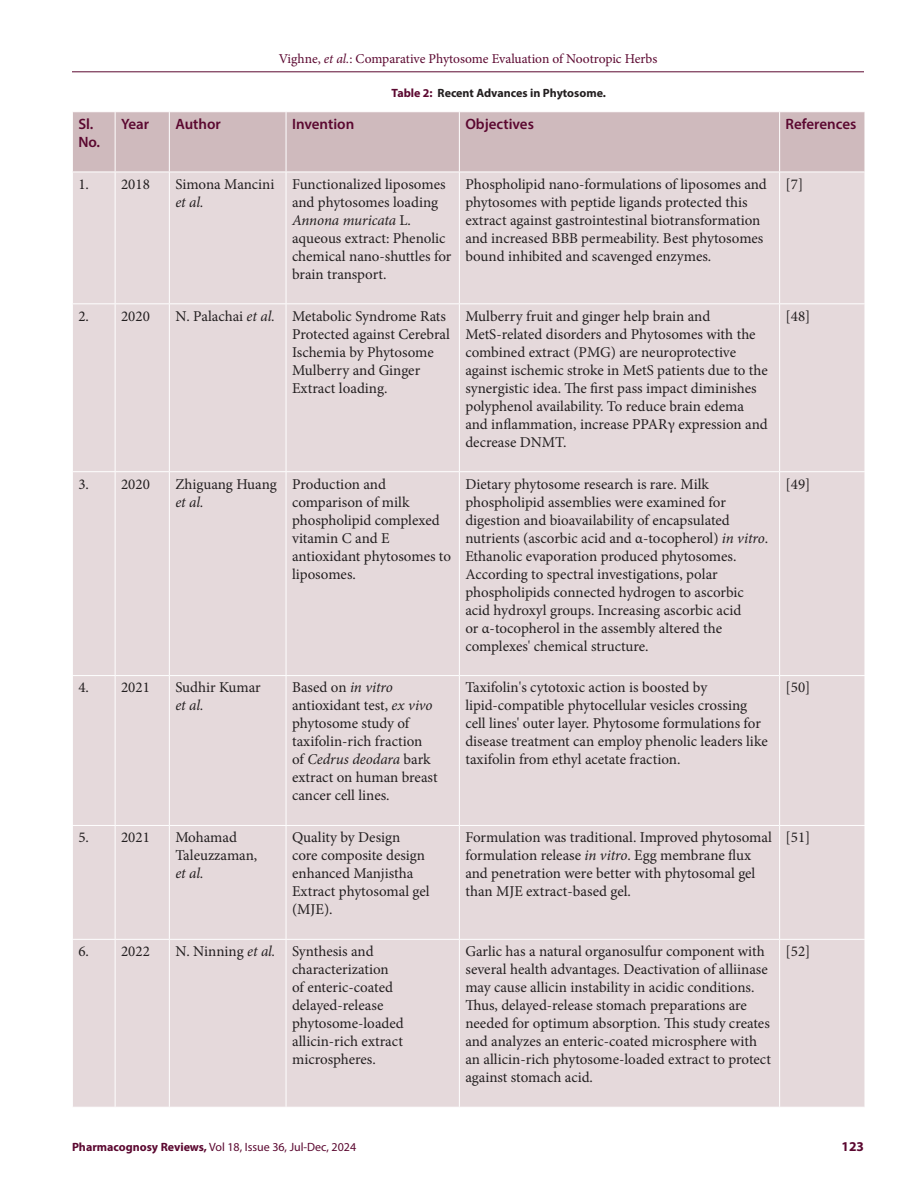
<style>
.page{position:relative;width:918px;height:1188px;background:#fff}
.page>*{position:absolute;margin:0;border:0;box-sizing:border-box;transform-origin:0 0}
.Table_Body{font:15px/18px "Minion Pro";color:#231f20}
.Table_Header{font:600 15px/18px "Myriad Pro";color:#5b0830}
.t1{font:13.5px "Minion Pro";letter-spacing:-.005em;color:#5b0830}
.t2{font:700 13.5px "Myriad Pro";color:#5b0830}
.t3{font:12px "Myriad Pro";color:#5b0830}
.Table_Caption{font:700 12px "Myriad Pro";color:#231f20}
.s1{font-style:italic}
.s2{color:#5b0830}
.s3{font-weight:700}
</style>
<div class="page">
<hr style="left:72px;top:72px;width:792px;height:1px;background:#5b0830">
<div style="left:73px;top:112px;width:792px;height:60px;background:#cfbabd"></div>
<div style="left:73px;top:173px;width:792px;height:934px;background:#e5d9db"></div>
<hr style="left:115px;top:112px;width:1px;height:60px;background:#fff">
<hr style="left:169px;top:112px;width:1px;height:60px;background:#fff">
<hr style="left:286px;top:112px;width:1px;height:60px;background:#fff">
<hr style="left:459px;top:112px;width:1px;height:60px;background:#fff">
<hr style="left:779px;top:112px;width:1px;height:60px;background:#fff">
<hr style="left:115px;top:172px;width:1px;height:131px;background:#fff">
<hr style="left:169px;top:172px;width:1px;height:131px;background:#fff">
<hr style="left:286px;top:172px;width:1px;height:131px;background:#fff">
<hr style="left:459px;top:172px;width:1px;height:131px;background:#fff">
<hr style="left:779px;top:172px;width:1px;height:131px;background:#fff">
<hr style="left:72px;top:303px;width:43px;height:1px;background:#fff">
<hr style="left:115px;top:303px;width:54px;height:1px;background:#fff">
<hr style="left:115px;top:304px;width:1px;height:167px;background:#fff">
<hr style="left:169px;top:303px;width:117px;height:1px;background:#fff">
<hr style="left:169px;top:304px;width:1px;height:167px;background:#fff">
<hr style="left:286px;top:303px;width:173px;height:1px;background:#fff">
<hr style="left:286px;top:304px;width:1px;height:167px;background:#fff">
<hr style="left:459px;top:303px;width:321px;height:1px;background:#fff">
<hr style="left:459px;top:304px;width:1px;height:167px;background:#fff">
<hr style="left:780px;top:303px;width:85px;height:1px;background:#fff">
<hr style="left:779px;top:304px;width:1px;height:167px;background:#fff">
<hr style="left:72px;top:471px;width:43px;height:1px;background:#fff">
<hr style="left:115px;top:471px;width:54px;height:1px;background:#fff">
<hr style="left:115px;top:472px;width:1px;height:203px;background:#fff">
<hr style="left:169px;top:471px;width:117px;height:1px;background:#fff">
<hr style="left:169px;top:472px;width:1px;height:203px;background:#fff">
<hr style="left:286px;top:471px;width:173px;height:1px;background:#fff">
<hr style="left:286px;top:472px;width:1px;height:203px;background:#fff">
<hr style="left:459px;top:471px;width:321px;height:1px;background:#fff">
<hr style="left:459px;top:472px;width:1px;height:203px;background:#fff">
<hr style="left:780px;top:471px;width:85px;height:1px;background:#fff">
<hr style="left:779px;top:472px;width:1px;height:203px;background:#fff">
<hr style="left:72px;top:675px;width:43px;height:1px;background:#fff">
<hr style="left:115px;top:675px;width:54px;height:1px;background:#fff">
<hr style="left:115px;top:676px;width:1px;height:149px;background:#fff">
<hr style="left:169px;top:675px;width:117px;height:1px;background:#fff">
<hr style="left:169px;top:676px;width:1px;height:149px;background:#fff">
<hr style="left:286px;top:675px;width:173px;height:1px;background:#fff">
<hr style="left:286px;top:676px;width:1px;height:149px;background:#fff">
<hr style="left:459px;top:675px;width:321px;height:1px;background:#fff">
<hr style="left:459px;top:676px;width:1px;height:149px;background:#fff">
<hr style="left:780px;top:675px;width:85px;height:1px;background:#fff">
<hr style="left:779px;top:676px;width:1px;height:149px;background:#fff">
<hr style="left:72px;top:825px;width:43px;height:1px;background:#fff">
<hr style="left:115px;top:825px;width:54px;height:1px;background:#fff">
<hr style="left:115px;top:826px;width:1px;height:113px;background:#fff">
<hr style="left:169px;top:825px;width:117px;height:1px;background:#fff">
<hr style="left:169px;top:826px;width:1px;height:113px;background:#fff">
<hr style="left:286px;top:825px;width:173px;height:1px;background:#fff">
<hr style="left:286px;top:826px;width:1px;height:113px;background:#fff">
<hr style="left:459px;top:825px;width:321px;height:1px;background:#fff">
<hr style="left:459px;top:826px;width:1px;height:113px;background:#fff">
<hr style="left:780px;top:825px;width:85px;height:1px;background:#fff">
<hr style="left:779px;top:826px;width:1px;height:113px;background:#fff">
<hr style="left:72px;top:939px;width:43px;height:1px;background:#fff">
<hr style="left:115px;top:939px;width:54px;height:1px;background:#fff">
<hr style="left:115px;top:940px;width:1px;height:167px;background:#fff">
<hr style="left:169px;top:939px;width:117px;height:1px;background:#fff">
<hr style="left:169px;top:940px;width:1px;height:167px;background:#fff">
<hr style="left:286px;top:939px;width:173px;height:1px;background:#fff">
<hr style="left:286px;top:940px;width:1px;height:167px;background:#fff">
<hr style="left:459px;top:939px;width:321px;height:1px;background:#fff">
<hr style="left:459px;top:940px;width:1px;height:167px;background:#fff">
<hr style="left:780px;top:939px;width:85px;height:1px;background:#fff">
<hr style="left:779px;top:940px;width:1px;height:167px;background:#fff">
<p class="t1" style="left:279px;top:50px;width:380px">Vighne, <span class="s1">et al.</span>: Comparative Phytosome Evaluation of Nootropic Herbs</p>
<p class="Table_Caption" style="left:392px;top:85px;width:216px"><span class="s2">Table 2:</span> Recent Advances in Phytosome.</p>
<p class="Table_Header" style="left:78px;top:115px;width:23px">Sl.<br>No.</p>
<p class="Table_Header" style="left:121px;top:115px;width:29px">Year</p>
<p class="Table_Header" style="left:175px;top:115px;width:47px">Author</p>
<p class="Table_Header" style="left:292px;top:115px;width:64px">Invention</p>
<p class="Table_Header" style="left:465px;top:115px;width:70px">Objectives</p>
<p class="Table_Header" style="left:786px;top:115px;width:72px">References</p>
<p class="Table_Body" style="left:78px;top:175px;width:12px">1.</p>
<p class="Table_Body" style="left:121px;top:175px;width:30px">2018</p>
<p class="Table_Body" style="left:175px;top:175px;width:101px">Simona Mancini <span class="s1">et al.</span></p>
<p class="Table_Body" style="left:292px;top:175px;width:161px">Functionalized liposomes and phytosomes loading<br><span class="s1">Annona muricata</span> L. aqueous extract: Phenolic chemical nano-shuttles for brain transport.</p>
<p class="Table_Body" style="left:465px;top:175px;width:303px">Phospholipid nano-formulations of liposomes and phytosomes with peptide ligands protected this extract against gastrointestinal biotransformation and increased BBB permeability. Best phytosomes bound inhibited and scavenged enzymes.</p>
<p class="Table_Body" style="left:786px;top:175px;width:19px">[7]</p>
<p class="Table_Body" style="left:78px;top:307px;width:12px">2.</p>
<p class="Table_Body" style="left:121px;top:307px;width:30px">2020</p>
<p class="Table_Body" style="left:175px;top:307px;width:101px">N. Palachai <span class="s1">et al.</span></p>
<p class="Table_Body" style="left:292px;top:307px;width:160px">Metabolic Syndrome Rats<br>Protected against Cerebral<br>Ischemia by Phytosome<br>Mulberry and Ginger<br>Extract loading.</p>
<p class="Table_Body" style="left:465px;top:307px;width:304px">Mulberry fruit and ginger help brain and MetS-related disorders and Phytosomes with the combined extract (PMG) are neuroprotective against ischemic stroke in MetS patients due to the synergistic idea. The first pass impact diminishes polyphenol availability. To reduce brain edema and inflammation, increase PPARγ expression and decrease DNMT.</p>
<p class="Table_Body" style="left:786px;top:307px;width:26px">[48]</p>
<p class="Table_Body" style="left:78px;top:475px;width:12px">3.</p>
<p class="Table_Body" style="left:121px;top:475px;width:30px">2020</p>
<p class="Table_Body" style="left:175px;top:475px;width:103px">Zhiguang Huang <span class="s1">et al.</span></p>
<p class="Table_Body" style="left:292px;top:475px;width:161px">Production and comparison of milk phospholipid complexed vitamin C and E antioxidant phytosomes to liposomes.</p>
<p class="Table_Body" style="left:465px;top:475px;width:304px">Dietary phytosome research is rare. Milk phospholipid assemblies were examined for digestion and bioavailability of encapsulated nutrients (ascorbic acid and α-tocopherol) <span class="s1">in vitro</span>.<br>Ethanolic evaporation produced phytosomes.<br>According to spectral investigations, polar phospholipids connected hydrogen to ascorbic acid hydroxyl groups. Increasing ascorbic acid<br>or α-tocopherol in the assembly altered the complexes' chemical structure.</p>
<p class="Table_Body" style="left:786px;top:475px;width:26px">[49]</p>
<p class="Table_Body" style="left:78px;top:679px;width:12px">4.</p>
<p class="Table_Body" style="left:121px;top:679px;width:30px">2021</p>
<p class="Table_Body" style="left:175px;top:679px;width:87px">Sudhir Kumar <span class="s1">et al.</span></p>
<p class="Table_Body" style="left:292px;top:679px;width:147px">Based on <span class="s1">in vitro </span>antioxidant test, <span class="s1">ex vivo </span>phytosome study of taxifolin-rich fraction of <span class="s1">Cedrus deodara</span> bark extract on human breast cancer cell lines.</p>
<p class="Table_Body" style="left:465px;top:679px;width:304px">Taxifolin's cytotoxic action is boosted by lipid-compatible phytocellular vesicles crossing cell lines' outer layer. Phytosome formulations for disease treatment can employ phenolic leaders like taxifolin from ethyl acetate fraction.</p>
<p class="Table_Body" style="left:786px;top:679px;width:26px">[50]</p>
<p class="Table_Body" style="left:78px;top:829px;width:12px">5.</p>
<p class="Table_Body" style="left:121px;top:829px;width:30px">2021</p>
<p class="Table_Body" style="left:175px;top:829px;width:84px">Mohamad<br>Taleuzzaman, <span class="s1">et al.</span></p>
<p class="Table_Body" style="left:292px;top:829px;width:139px">Quality by Design core composite design enhanced Manjistha<br>Extract phytosomal gel (MJE).</p>
<p class="Table_Body" style="left:465px;top:829px;width:308px">Formulation was traditional. Improved phytosomal formulation release <span class="s1">in vitro</span>. Egg membrane flux and penetration were better with phytosomal gel than MJE extract-based gel.</p>
<p class="Table_Body" style="left:786px;top:829px;width:26px">[51]</p>
<p class="Table_Body" style="left:78px;top:943px;width:12px">6.</p>
<p class="Table_Body" style="left:121px;top:943px;width:30px">2022</p>
<p class="Table_Body" style="left:175px;top:943px;width:102px">N. Ninning <span class="s1">et al.</span></p>
<p class="Table_Body" style="left:292px;top:943px;width:113px">Synthesis and characterization of enteric-coated delayed-release phytosome-loaded allicin-rich extract microspheres.</p>
<p class="Table_Body" style="left:465px;top:943px;width:307px">Garlic has a natural organosulfur component with several health advantages. Deactivation of alliinase may cause allicin instability in acidic conditions.<br>Thus, delayed-release stomach preparations are needed for optimum absorption. This study creates and analyzes an enteric-coated microsphere with an allicin-rich phytosome-loaded extract to protect against stomach acid.</p>
<p class="Table_Body" style="left:786px;top:943px;width:26px">[52]</p>
<p class="t3" style="left:72px;top:1139px;width:286px"><span class="s3">Pharmacognosy Reviews,</span> Vol 18, Issue 36, Jul-Dec, 2024</p>
<p class="t2" style="left:842px;top:1137px;width:24px">123</p>
</div>
